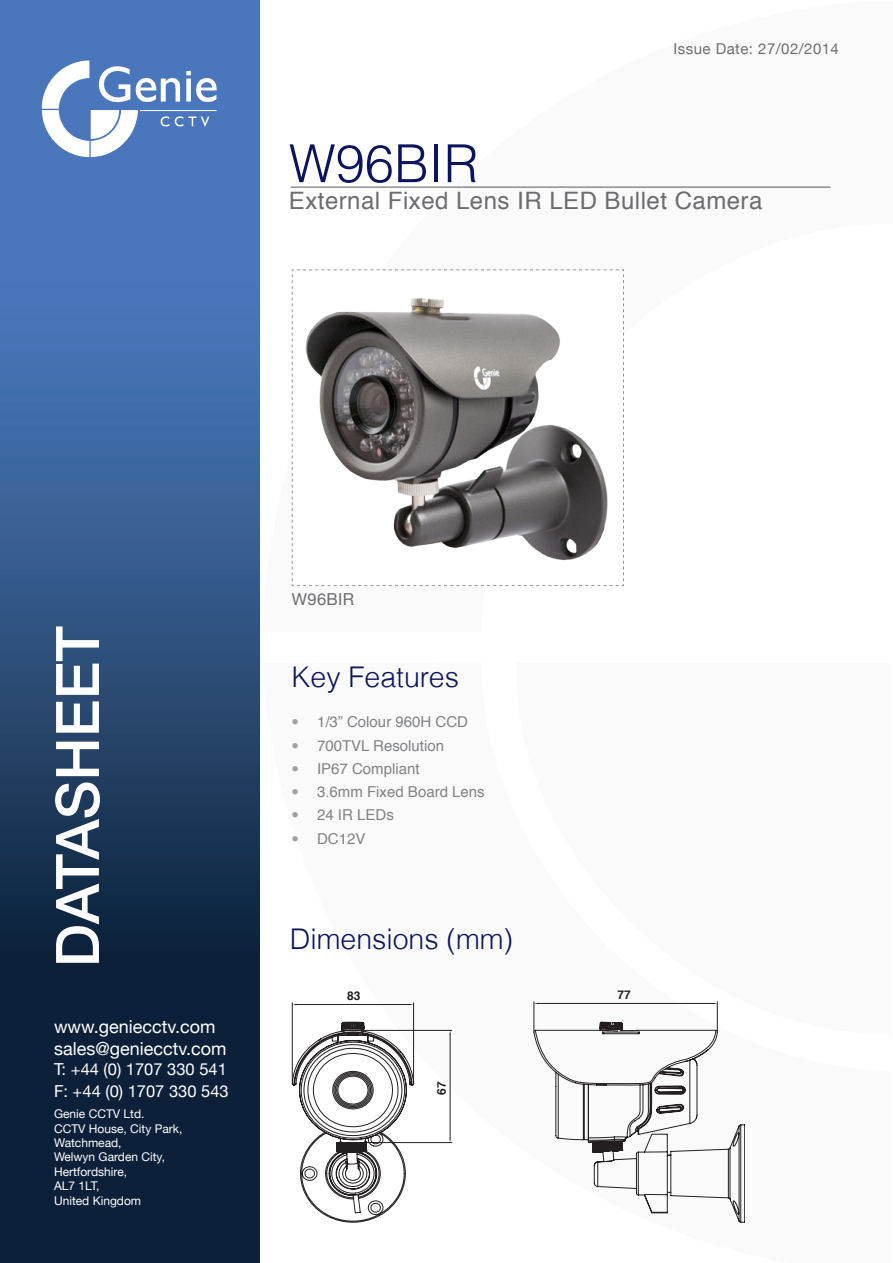
<style>
.page{position:relative;width:893px;height:1263px;background:#fff}
.page>*{position:absolute;margin:0;border:0;box-sizing:border-box;transform-origin:0 0}
.t1{font:500 60px "Helvetica Neue";color:#fff}
.Main_Product_Code{font:300 52.5px "Helvetica";color:#0b145e}
.Sub_Headers{font:300 28.5px "Helvetica";color:#0b145e}
.Product_Name{font:24px "Helvetica";letter-spacing:.02em;color:#6c6d70}
.t2{font:18px/21.6px "Helvetica Neue";color:#fff}
.t3{font:16.5px/21.6px "Helvetica Neue";color:#fff}
.Product_Image_Code{font:16.5px "Helvetica Neue";letter-spacing:.02em;color:#6c6d70}
.t4{font:15px "Helvetica";color:#808285}
.t5{font:15px "Helvetica Neue";letter-spacing:.03em;color:#6c6d70}
.t6{font:12px/14.4px "Helvetica Neue";color:#fff}
.t7{font:700 12px "Helvetica";color:#231f20}
.s1{font-family:"Helvetica Neue";color:#a0a1a5}
</style>
<div class="page">
<svg style="left:0;top:0;width:260px;height:1263px;background:#2e4f7c"></svg>
<img style="left:42px;top:60px;width:73px;height:49px">
<svg style="left:292px;top:269px;width:332px;height:317px"></svg>
<hr style="left:291px;top:187px;width:539px;height:1px;background:#57585a">
<img style="left:299px;top:290px;width:316px;height:279px">
<hr style="left:538px;top:1003px;width:175px;height:1px;background:#231f20">
<svg style="left:534px;top:1002px;width:4px;height:19px"></svg>
<svg style="left:713px;top:1002px;width:5px;height:19px"></svg>
<svg style="left:292px;top:1021px;width:453px;height:201px"></svg>
<hr style="left:297px;top:1004px;width:112px;height:1px;background:#231f20">
<hr style="left:413px;top:1003px;width:1px;height:79px;background:#231f20">
<hr style="left:292px;top:1003px;width:1px;height:79px;background:#231f20">
<hr style="left:450px;top:1035px;width:1px;height:103px;background:#231f20">
<hr style="left:355px;top:1030px;width:97px;height:1px;background:#231f20">
<hr style="left:366px;top:1142px;width:86px;height:1px;background:#231f20">
<p class="t5" style="left:674px;top:36px;width:167px">Issue Date: 27/02/2014</p>
<p class="Main_Product_Code" style="left:289px;top:121px;width:191px">W96BIR</p>
<p class="Product_Name" style="left:289px;top:182px;width:475px">External Fixed Lens IR LED Bullet Camera</p>
<p class="t1" style="left:29px;top:967px;width:343px;rotate:-90deg">DATASHEET</p>
<h3 class="t2" style="left:54px;top:1015px;width:174px">www.geniecctv.com sales@geniecctv.com</h3>
<h3 class="t3" style="left:54px;top:1057px;width:176px">T: +44 (0) 1707 330 541<br>F: +44 (0) 1707 330 543</h3>
<p class="t6" style="left:54px;top:1106px;width:130px">Genie CCTV Ltd.<br>CCTV House, City Park,<br>Watchmead,<br>Welwyn Garden City,<br>Hertfordshire,<br>AL7 1LT,<br>United Kingdom</p>
<p class="Product_Image_Code" style="left:292px;top:585px;width:64px">W96BIR</p>
<p class="Sub_Headers" style="left:292px;top:654px;width:169px">Key Features</p>
<p class="t4" style="left:292px;top:710px;width:178px"><span class="s1">•</span> 1/3” Colour 960H CCD</p>
<p class="t4" style="left:292px;top:734px;width:154px"><span class="s1">•</span> 700TVL Resolution</p>
<p class="t4" style="left:292px;top:757px;width:130px"><span class="s1">•</span> IP67 Compliant</p>
<p class="t4" style="left:292px;top:780px;width:195px"><span class="s1">•</span> 3.6mm Fixed Board Lens</p>
<p class="t4" style="left:292px;top:803px;width:104px"><span class="s1">•</span> 24 IR LEDs</p>
<p class="t4" style="left:292px;top:827px;width:75px"><span class="s1">•</span> DC12V</p>
<p class="Sub_Headers" style="left:290px;top:916px;width:225px">Dimensions (mm)</p>
<p class="t7" style="left:347px;top:986px;width:15px">83</p>
<p class="t7" style="left:618px;top:985px;width:15px">77</p>
<p class="t7" style="left:432px;top:1095px;width:15px;rotate:-90deg">67</p>
</div>
